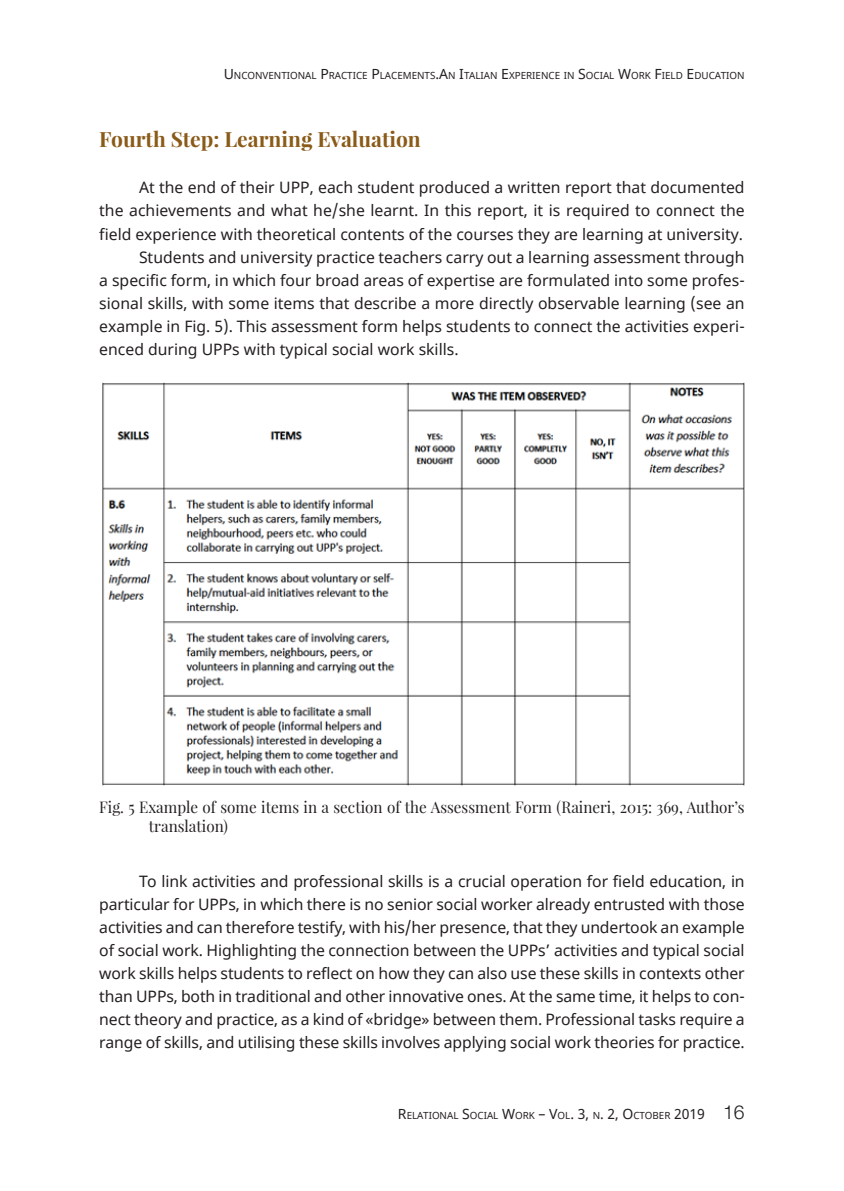
<style>
.page{position:relative;width:844px;height:1191px;background:#fff}
.page>*{position:absolute;margin:0;border:0;box-sizing:border-box;transform-origin:0 0}
.TITOLO_Nero{font:700 21px "Playfair Display";color:#8a5a18}
.t1{font:300 19.25px "Helvetica Neue LT Std";color:#231f20}
.TESTO{font:15.75px/23.1px "Noto Sans";color:#231f20;text-align:justify}
.FIGURA_didascalia{font:15.75px/18.9px "Playfair Display";color:#231f20}
.t2{font:9.8px "Noto Sans";color:#231f20}
.s1{font-size:14px}
</style>
<div class="page">
<img style="left:102px;top:382px;width:642px;height:404px">
<p class="t2" style="left:224px;top:69px;width:522px"><span class="s1">U</span>NCONVENTIONAL <span class="s1">P</span> RACTICE <span class="s1">P</span> LACEMENTS<span class="s1">.A</span>N <span class="s1">I</span>TALIAN <span class="s1">E</span>XPERIENCE IN <span class="s1">S</span>OCIAL <span class="s1">W</span>ORK <span class="s1">F</span>IELD <span class="s1">E</span> DUCATION</p>
<p class="TITOLO_Nero" style="left:99px;top:126px;width:323px">Fourth Step: Learning Evaluation</p>
<p class="TESTO" style="left:99px;top:177px;width:646px;text-indent:40px">At the end of their UPP, each student produced a written report that documented the achievements and what he/she learnt. In this report, it is required to connect the field experience with theoretical contents of the courses they are learning at university.</p>
<p class="TESTO" style="left:99px;top:246px;width:646px;text-indent:40px">Students and university practice teachers carry out a learning assessment through a specific form, in which four broad areas of expertise are formulated into some profes&shy;sional skills, with some items that describe a more directly observable learning (see an example in Fig. 5). This assessment form helps students to connect the activities experi&shy;enced during UPPs with typical social work skills.</p>
<p class="FIGURA_didascalia" style="left:149px;top:798px;width:597px;text-indent:-50px">Fig. 5 Example of some items in a section of the Assessment Form (Raineri, 2015: 369, Author’s translation)</p>
<p class="TESTO" style="left:99px;top:870px;width:646px;text-indent:40px">To link activities and professional skills is a crucial operation for field education, in particular for UPPs, in which there is no senior social worker already entrusted with those activities and can therefore testify, with his/her presence, that they undertook an example of social work. Highlighting the connection between the UPPs’ activities and typical social work skills helps students to reflect on how they can also use these skills in contexts other than UPPs, both in traditional and other innovative ones. At the same time, it helps to con&shy;nect theory and practice, as a kind of «bridge» between them. Professional tasks require a range of skills, and utilising these skills involves applying social work theories for practice.</p>
<p class="t2" style="left:398px;top:1108px;width:308px"><span class="s1">R</span>ELATIONAL <span class="s1">S</span>OCIAL <span class="s1">W</span>ORK <span class="s1">– V</span>OL<span class="s1">. 3,</span> N<span class="s1">. 2, O</span> CTOBER <span class="s1">2019</span></p>
<p class="t1" style="left:723px;top:1100px;width:23px">16</p>
</div>
